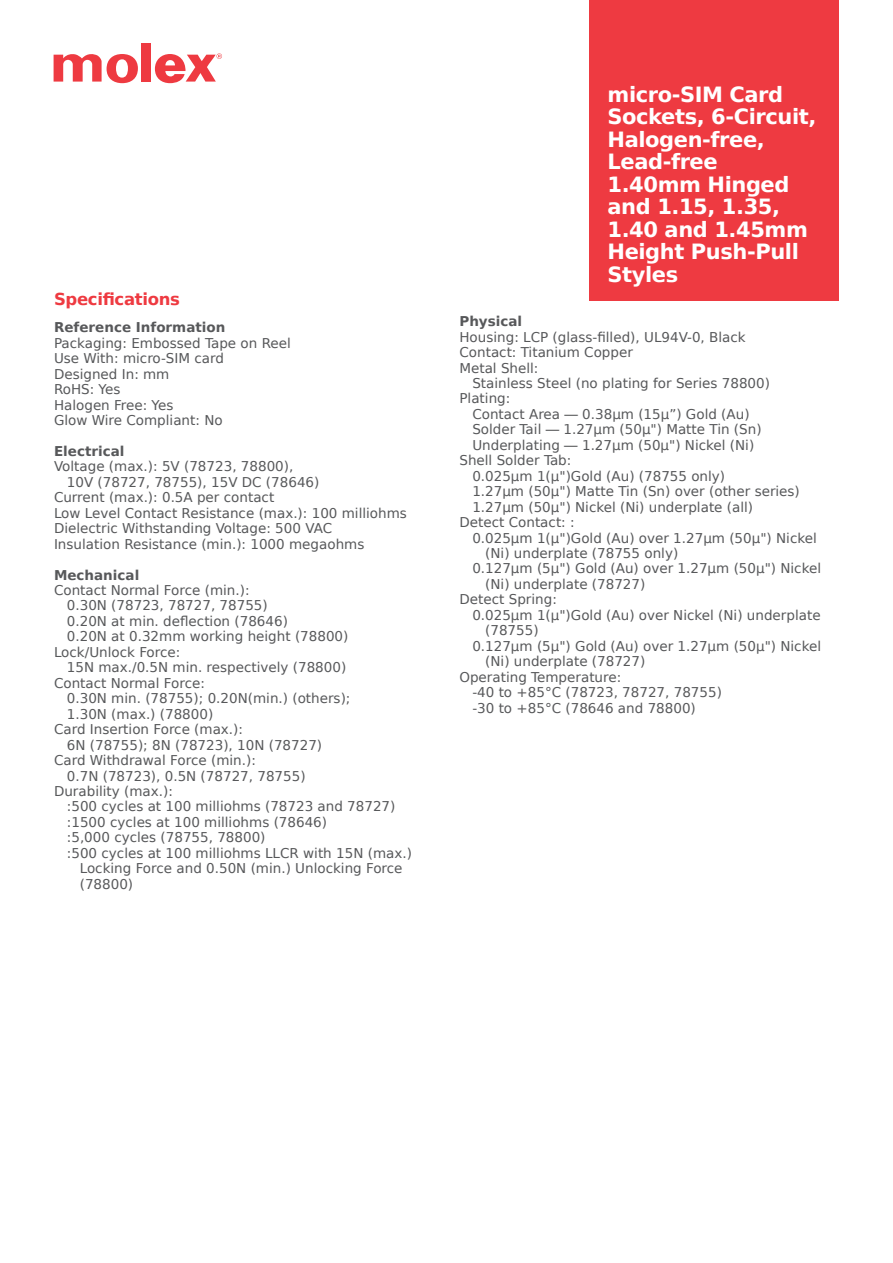
<style>
.page{position:relative;width:893px;height:1263px;background:#fff}
.page>*{position:absolute;margin:0;border:0;box-sizing:border-box;transform-origin:0 0}
.product_name{font:700 21px/22.5px "Bitstream Vera Sans";letter-spacing:-.02em;color:#fff}
.subhead_red{font:700 16.5px "Bitstream Vera Sans";letter-spacing:-.02em;color:#ee3a41}
.text_body{font:13.5px/15.5px "Bitstream Vera Sans";color:#57585a}
.subhead_specificatio{font:700 13.5px "Bitstream Vera Sans";color:#57585a}
.text_body-2{font:700 13.5px "Bitstream Vera Sans";color:#57585a}
</style>
<div class="page">
<div style="left:141px;top:43px;width:10px;height:39px;background:#ee3a41"></div>
<svg style="left:54px;top:54px;width:84px;height:29px"></svg>
<svg style="left:155px;top:53px;width:67px;height:30px"></svg>
<div style="left:589px;top:0;width:250px;height:300px;background:#ee3a41"></div>
<p class="subhead_red" style="left:54px;top:289px;width:127px">Specifications</p>
<p class="subhead_specificatio" style="left:54px;top:320px;width:173px">Reference Information</p>
<p class="text_body" style="left:54px;top:335px;width:238px">Packaging: Embossed Tape on Reel</p>
<p class="text_body" style="left:54px;top:351px;width:172px">Use With: micro-SIM card</p>
<p class="text_body" style="left:54px;top:366px;width:117px">Designed In: mm</p>
<p class="text_body" style="left:54px;top:382px;width:68px">RoHS: Yes</p>
<p class="text_body" style="left:54px;top:397px;width:121px">Halogen Free: Yes</p>
<p class="text_body" style="left:54px;top:413px;width:170px">Glow Wire Compliant: No</p>
<p class="subhead_specificatio" style="left:54px;top:443px;width:72px">Electrical</p>
<p class="text_body" style="left:54px;top:459px;width:241px">Voltage (max.): 5V (78723, 78800),</p>
<p class="text_body" style="left:67px;top:474px;width:254px">10V (78727, 78755), 15V DC (78646)</p>
<p class="text_body" style="left:54px;top:490px;width:222px">Current (max.): 0.5A per contact</p>
<p class="text_body" style="left:54px;top:505px;width:354px">Low Level Contact Resistance (max.): 100 milliohms</p>
<p class="text_body" style="left:54px;top:521px;width:280px">Dielectric Withstanding Voltage: 500 VAC</p>
<p class="text_body" style="left:54px;top:536px;width:312px">Insulation Resistance (min.): 1000 megaohms</p>
<p class="subhead_specificatio" style="left:54px;top:567px;width:87px">Mechanical</p>
<p class="text_body" style="left:54px;top:583px;width:197px">Contact Normal Force (min.):</p>
<p class="text_body" style="left:67px;top:598px;width:202px">0.30N (78723, 78727, 78755)</p>
<p class="text_body" style="left:67px;top:613px;width:223px">0.20N at min. deflection (78646)</p>
<p class="text_body" style="left:67px;top:629px;width:283px">0.20N at 0.32mm working height (78800)</p>
<p class="text_body" style="left:54px;top:644px;width:128px">Lock/Unlock Force:</p>
<p class="text_body" style="left:67px;top:660px;width:281px">15N max./0.5N min. respectively (78800)</p>
<p class="text_body" style="left:54px;top:675px;width:153px">Contact Normal Force:</p>
<p class="text_body" style="left:67px;top:691px;width:285px">0.30N min. (78755); 0.20N(min.) (others);</p>
<p class="text_body" style="left:67px;top:706px;width:148px">1.30N (max.) (78800)</p>
<p class="text_body" style="left:54px;top:722px;width:191px">Card Insertion Force (max.):</p>
<p class="text_body" style="left:67px;top:737px;width:257px">6N (78755); 8N (78723), 10N (78727)</p>
<p class="text_body" style="left:54px;top:753px;width:203px">Card Withdrawal Force (min.):</p>
<p class="text_body" style="left:67px;top:768px;width:240px">0.7N (78723), 0.5N (78727, 78755)</p>
<p class="text_body" style="left:54px;top:783px;width:120px">Durability (max.):</p>
<p class="text_body" style="left:67px;top:799px;width:330px">:500 cycles at 100 milliohms (78723 and 78727)</p>
<p class="text_body" style="left:67px;top:814px;width:262px">:1500 cycles at 100 milliohms (78646)</p>
<p class="text_body" style="left:67px;top:830px;width:200px">:5,000 cycles (78755, 78800)</p>
<p class="text_body" style="left:67px;top:845px;width:347px">:500 cycles at 100 milliohms LLCR with 15N (max.)</p>
<p class="text_body" style="left:80px;top:861px;width:324px">Locking Force and 0.50N (min.) Unlocking Force (78800)</p>
<p class="product_name" style="left:608px;top:83px;width:210px">micro-SIM Card<br>Sockets, 6-Circuit,<br>Halogen-free,</p>
<p class="product_name" style="left:608px;top:151px;width:112px">Lead-free</p>
<p class="product_name" style="left:608px;top:173px;width:183px">1.40mm Hinged and 1.15, 1.35,</p>
<p class="product_name" style="left:608px;top:218px;width:202px">1.40 and 1.45mm<br>Height Push-Pull<br>Styles</p>
<p class="text_body-2" style="left:459px;top:314px;width:64px">Physical</p>
<p class="text_body" style="left:459px;top:329px;width:288px">Housing: LCP (glass-filled), UL94V-0, Black</p>
<p class="text_body" style="left:459px;top:345px;width:175px">Contact: Titanium Copper</p>
<p class="text_body" style="left:459px;top:360px;width:81px">Metal Shell:</p>
<p class="text_body" style="left:472px;top:376px;width:299px">Stainless Steel (no plating for Series 78800)</p>
<p class="text_body" style="left:459px;top:391px;width:52px">Plating:</p>
<p class="text_body" style="left:472px;top:406px;width:279px">Contact Area — 0.38μm (15μ”) Gold (Au)</p>
<p class="text_body" style="left:472px;top:422px;width:291px">Solder Tail — 1.27μm (50μ") Matte Tin (Sn)</p>
<p class="text_body" style="left:472px;top:437px;width:283px">Underplating — 1.27μm (50μ") Nickel (Ni)</p>
<p class="text_body" style="left:459px;top:453px;width:113px">Shell Solder Tab:</p>
<p class="text_body" style="left:472px;top:468px;width:254px">0.025μm 1(μ")Gold (Au) (78755 only)</p>
<p class="text_body" style="left:472px;top:484px;width:329px">1.27μm (50μ") Matte Tin (Sn) over (other series)</p>
<p class="text_body" style="left:472px;top:499px;width:282px">1.27μm (50μ") Nickel (Ni) underplate (all)</p>
<p class="text_body" style="left:459px;top:515px;width:117px">Detect Contact: :</p>
<p class="text_body" style="left:472px;top:530px;width:346px">0.025μm 1(μ")Gold (Au) over 1.27μm (50μ") Nickel</p>
<p class="text_body" style="left:485px;top:545px;width:195px">(Ni) underplate (78755 only)</p>
<p class="text_body" style="left:472px;top:561px;width:350px">0.127μm (5μ") Gold (Au) over 1.27μm (50μ") Nickel</p>
<p class="text_body" style="left:485px;top:576px;width:162px">(Ni) underplate (78727)</p>
<p class="text_body" style="left:459px;top:592px;width:99px">Detect Spring:</p>
<p class="text_body" style="left:472px;top:607px;width:350px">0.025μm 1(μ")Gold (Au) over Nickel (Ni) underplate</p>
<p class="text_body" style="left:485px;top:623px;width:55px">(78755)</p>
<p class="text_body" style="left:472px;top:638px;width:350px">0.127μm (5μ") Gold (Au) over 1.27μm (50μ") Nickel</p>
<p class="text_body" style="left:485px;top:654px;width:162px">(Ni) underplate (78727)</p>
<p class="text_body" style="left:459px;top:669px;width:163px">Operating Temperature:</p>
<p class="text_body" style="left:472px;top:685px;width:251px">-40 to +85°C (78723, 78727, 78755)</p>
<p class="text_body" style="left:472px;top:700px;width:225px">-30 to +85°C (78646 and 78800)</p>
</div>
